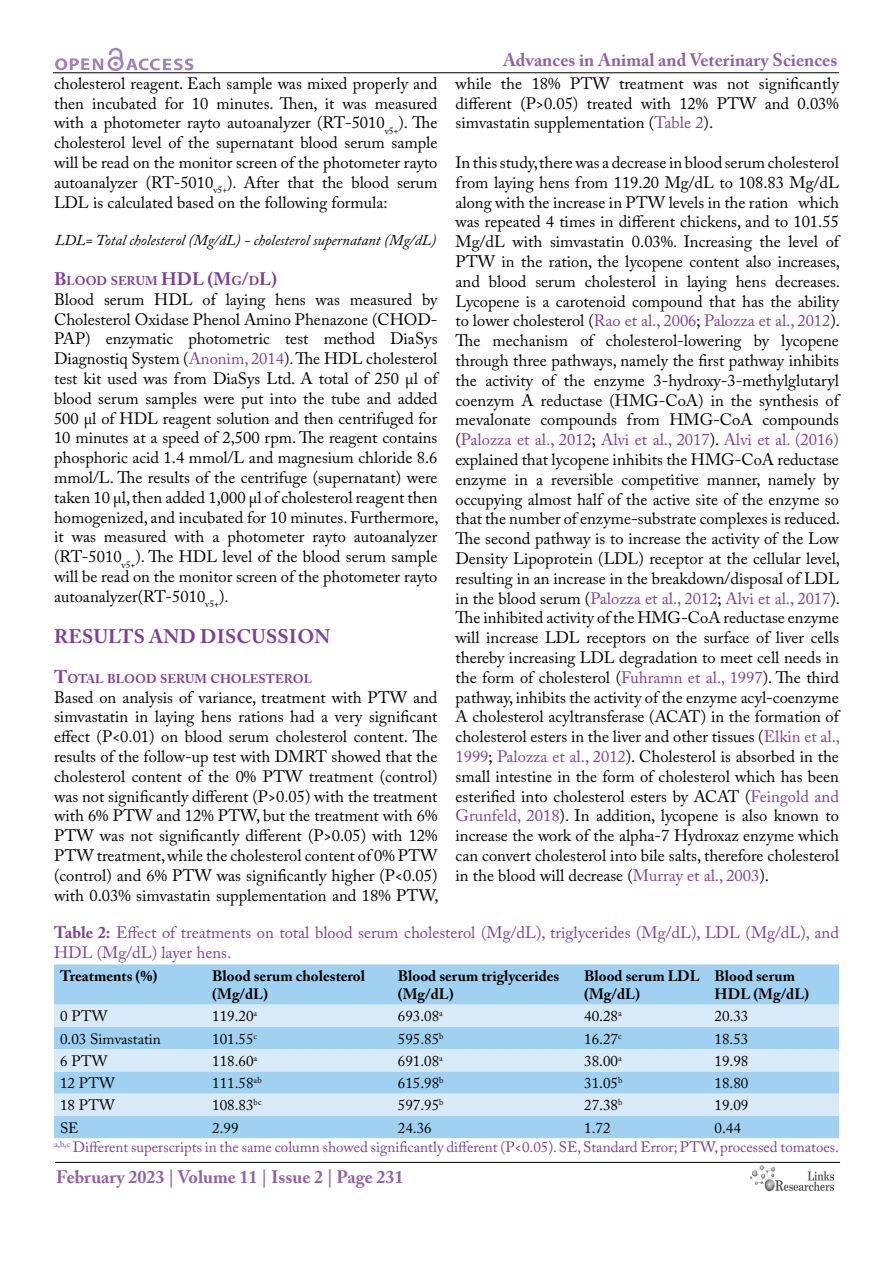
<style>
.page{position:relative;width:893px;height:1263px;background:#fff}
.page>*{position:absolute;margin:0;border:0;box-sizing:border-box;transform-origin:0 0}
.t1{font:700 19.5px "Adobe Caslon Pro";letter-spacing:.015em;color:#7f3f98}
.t2{font:700 18px "Adobe Caslon Pro";color:#9161a9}
.t3{font:16.5px/19.8px "Adobe Caslon Pro";color:#000;text-align:justify}
.t4{font:16.5px/19.8px "Adobe Caslon Pro";color:#7f3f98}
.t5{font:15px "Adobe Caslon Pro";color:#000}
.t6{font:15px/19.5px "Adobe Caslon Pro";color:#7f3f98}
.t7{font:700 15px/18px "Adobe Caslon Pro";color:#000}
.t8{font:italic 15px "Adobe Caslon Pro";color:#000}
.t9{font:700 12.6px "Adobe Caslon Pro";letter-spacing:-.005em;color:#7f3f98}
.s1{font-size:18px}
.s2{color:#7f3f98}
.s3{font-weight:700}
.s4{color:#000}
</style>
<div class="page">
<hr style="left:53px;top:72px;width:786px;height:1px;background:#000">
<hr style="left:55px;top:1162px;width:785px;height:1px;background:#000">
<svg style="left:55px;top:48px;width:138px;height:23px"></svg>
<img style="left:750px;top:1166px;width:83px;height:26px">
<div style="left:54px;top:964px;width:785px;height:174px;background:#a1d1f0"></div>
<svg style="left:54px;top:1005px;width:785px;height:111px;background:#c2e0f4"></svg>
<p class="t3" style="left:54px;top:73px;width:385px">cholesterol reagent. Each sample was mixed properly and then incubated for 10 minutes. Then, it was measured with a photometer rayto autoanalyzer (RT-5010<sub>v5+</sub>). The cholesterol level of the supernatant blood serum sample will be read on the monitor screen of the photometer rayto autoanalyzer (RT-5010<sub>v5+</sub>). After that the blood serum LDL is calculated based on the following formula:</p>
<p class="t8" style="left:55px;top:231px;width:383px">LDL= Total cholesterol (Mg/dL) - cholesterol supernatant (Mg/dL)</p>
<p class="t9" style="left:54px;top:273px;width:224px"><span class="s1">B</span>LOOD SERUM <span class="s1">HDL (M</span>G<span class="s1">/</span>D<span class="s1">L)</span></p>
<p class="t3" style="left:54px;top:289px;width:386px">Blood serum HDL of laying hens was measured by Cholesterol Oxidase Phenol Amino Phenazone (CHOD-PAP) enzymatic photometric test method DiaSys Diagnostiq System (<span class="s2">Anonim, 2014</span>). The HDL cholesterol test kit used was from DiaSys Ltd. A total of 250 µl of blood serum samples were put into the tube and added 500 µl of HDL reagent solution and then centrifuged for 10 minutes at a speed of 2,500 rpm. The reagent contains phosphoric acid 1.4 mmol/L and magnesium chloride 8.6 mmol/L. The results of the centrifuge (supernatant) were taken 10 µl, then added 1,000 µl of cholesterol reagent then homogenized, and incubated for 10 minutes. Furthermore, it was measured with a photometer rayto autoanalyzer (RT-5010<sub>v5+</sub>). The HDL level of the blood serum sample will be read on the monitor screen of the photometer rayto autoanalyzer(RT-5010<sub>v5+</sub>).</p>
<p class="t1" style="left:54px;top:625px;width:278px">RESULTS AND DISCUSSION</p>
<p class="t9" style="left:54px;top:671px;width:260px"><span class="s1">T</span>OTAL BLOOD SERUM CHOLESTEROL</p>
<p class="t3" style="left:54px;top:687px;width:386px">Based on analysis of variance, treatment with PTW and simvastatin in laying hens rations had a very significant effect (P&lt;0.01) on blood serum cholesterol content. The results of the follow-up test with DMRT showed that the cholesterol content of the 0% PTW treatment (control) was not significantly different (P&gt;0.05) with the treatment with 6% PTW and 12% PTW, but the treatment with 6% PTW was not significantly different (P&gt;0.05) with 12% PTW treatment, while the cholesterol content of 0% PTW (control) and 6% PTW was significantly higher (P&lt;0.05) with 0.03% simvastatin supplementation and 18% PTW,</p>
<p class="t2" style="left:503px;top:50px;width:336px">Advances in Animal and Veterinary Sciences</p>
<p class="t3" style="left:455px;top:73px;width:385px">while the 18% PTW treatment was not significantly different (P&gt;0.05) treated with 12% PTW and 0.03% simvastatin supplementation (<span class="s2">Table 2</span>).</p>
<p class="t3" style="left:455px;top:152px;width:386px">In this study, there was a decrease in blood serum cholesterol from laying hens from 119.20 Mg/dL to 108.83 Mg/dL along with the increase in PTW levels in the ration which was repeated 4 times in different chickens, and to 101.55<br>Mg/dL with simvastatin 0.03%. Increasing the level of PTW in the ration, the lycopene content also increases, and blood serum cholesterol in laying hens decreases.<br>Lycopene is a carotenoid compound that has the ability to lower cholesterol (<span class="s2">Rao et al., 2006</span>; <span class="s2">Palozza et al., 2012</span>).<br>The mechanism of cholesterol-lowering by lycopene through three pathways, namely the first pathway inhibits the activity of the enzyme 3-hydroxy-3-methylglutaryl coenzym A reductase (HMG-CoA) in the synthesis of mevalonate compounds from HMG-CoA compounds (<span class="s2">Palozza et al., 2012</span>; <span class="s2">Alvi et al., 2017</span>). <span class="s2">Alvi et al. (2016) </span>explained that lycopene inhibits the HMG-CoA reductase enzyme in a reversible competitive manner, namely by occupying almost half of the active site of the enzyme so that the number of enzyme-substrate complexes is reduced.<br>The second pathway is to increase the activity of the Low Density Lipoprotein (LDL) receptor at the cellular level, resulting in an increase in the breakdown/disposal of LDL in the blood serum (<span class="s2">Palozza et al., 2012</span>; <span class="s2">Alvi et al., 2017</span>).<br>The inhibited activity of the HMG-CoA reductase enzyme will increase LDL receptors on the surface of liver cells thereby increasing LDL degradation to meet cell needs in the form of cholesterol (<span class="s2">Fuhramn et al., 1997</span>). The third pathway, inhibits the activity of the enzyme acyl-coenzyme A cholesterol acyltransferase (ACAT) in the formation of cholesterol esters in the liver and other tissues (<span class="s2">Elkin et al., 1999</span>; <span class="s2">Palozza et al., 2012</span>). Cholesterol is absorbed in the small intestine in the form of cholesterol which has been esterified into cholesterol esters by ACAT (<span class="s2">Feingold and Grunfeld, 2018</span>). In addition, lycopene is also known to increase the work of the alpha-7 Hydroxaz enzyme which can convert cholesterol into bile salts, therefore cholesterol in the blood will decrease (<span class="s2">Murray et al., 2003</span>).</p>
<p class="t4" style="left:54px;top:923px;width:786px"><span class="s3">Table 2:</span> Effect of treatments on total blood serum cholesterol (Mg/dL), triglycerides (Mg/dL), LDL (Mg/dL), and<br>HDL (Mg/dL) layer hens.</p>
<p class="t7" style="left:60px;top:967px;width:99px">Treatments (%)</p>
<p class="t7" style="left:212px;top:967px;width:154px">Blood serum cholesterol (Mg/dL)</p>
<p class="t7" style="left:398px;top:967px;width:163px">Blood serum triglycerides (Mg/dL)</p>
<p class="t7" style="left:584px;top:967px;width:117px">Blood serum LDL (Mg/dL)</p>
<p class="t7" style="left:715px;top:967px;width:96px">Blood serum<br>HDL (Mg/dL)</p>
<p class="t5" style="left:60px;top:1007px;width:49px">0 PTW</p>
<p class="t5" style="left:212px;top:1007px;width:47px">119.20<sup>a</sup></p>
<p class="t5" style="left:398px;top:1007px;width:47px">693.08<sup>a</sup></p>
<p class="t5" style="left:584px;top:1007px;width:39px">40.28<sup>a</sup></p>
<p class="t5" style="left:715px;top:1007px;width:35px">20.33</p>
<p class="t5" style="left:60px;top:1029px;width:102px">0.03 Simvastatin</p>
<p class="t5" style="left:212px;top:1029px;width:46px">101.55<sup>c</sup></p>
<p class="t5" style="left:398px;top:1029px;width:47px">595.85<sup>b</sup></p>
<p class="t5" style="left:584px;top:1029px;width:39px">16.27<sup>c</sup></p>
<p class="t5" style="left:715px;top:1029px;width:35px">18.53</p>
<p class="t5" style="left:60px;top:1052px;width:49px">6 PTW</p>
<p class="t5" style="left:212px;top:1052px;width:47px">118.60<sup>a</sup></p>
<p class="t5" style="left:398px;top:1052px;width:47px">691.08<sup>a</sup></p>
<p class="t5" style="left:584px;top:1052px;width:39px">38.00<sup>a</sup></p>
<p class="t5" style="left:715px;top:1052px;width:35px">19.98</p>
<p class="t5" style="left:60px;top:1074px;width:56px">12 PTW</p>
<p class="t5" style="left:212px;top:1074px;width:51px">111.58<sup>ab</sup></p>
<p class="t5" style="left:398px;top:1074px;width:47px">615.98<sup>b</sup></p>
<p class="t5" style="left:584px;top:1074px;width:40px">31.05<sup>b</sup></p>
<p class="t5" style="left:715px;top:1074px;width:35px">18.80</p>
<p class="t5" style="left:60px;top:1096px;width:56px">18 PTW</p>
<p class="t5" style="left:212px;top:1096px;width:51px">108.83<sup>bc</sup></p>
<p class="t5" style="left:398px;top:1096px;width:47px">597.95<sup>b</sup></p>
<p class="t5" style="left:584px;top:1096px;width:40px">27.38<sup>b</sup></p>
<p class="t5" style="left:715px;top:1096px;width:35px">19.09</p>
<p class="t5" style="left:60px;top:1118px;width:20px">SE</p>
<p class="t5" style="left:212px;top:1118px;width:28px">2.99</p>
<p class="t5" style="left:398px;top:1118px;width:35px">24.36</p>
<p class="t5" style="left:584px;top:1118px;width:28px">1.72</p>
<p class="t6" style="left:54px;top:1117px;width:786px;text-indent:660px"><span class="s4">0.44<br></span><sup>a,b,c</sup> Different superscripts in the same column showed significantly different (P&lt;0.05). SE, Standard Error; PTW, processed tomatoes.</p>
<p class="t2" style="left:56px;top:1166px;width:349px">February 2023 | Volume 11 | Issue 2 | Page 231</p>
</div>
